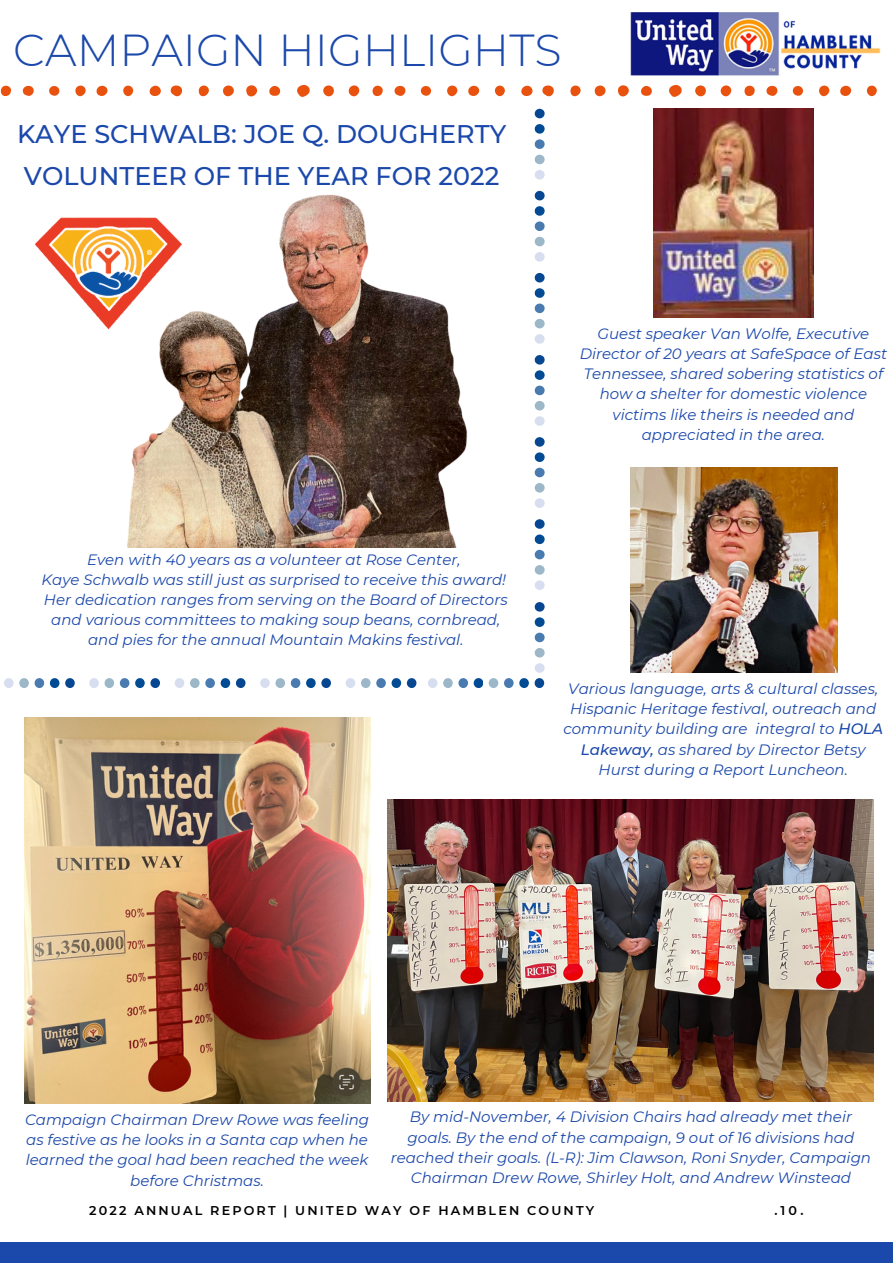
<style>
.page{position:relative;width:893px;height:1264px;background:#fff}
.page>*{position:absolute;margin:0;border:0;box-sizing:border-box;transform-origin:0 0}
.t1{font:300 44.7px "Montserrat";color:#1b48ab}
.t2{font:500 25.5px/41.5px "Montserrat";color:#1b48ab}
.t3{font:italic 15px/20.2px "Montserrat";color:#1b48ab;text-align:center}
.t4{font:600 12.75px "Montserrat";letter-spacing:.17em;color:#000}
.s1{font-weight:500}
</style>
<div class="page">
<svg style="left:170px;top:85px;width:12px;height:11px"></svg>
<div style="left:246px;top:85px;width:11px;height:11px;background:#e9510e;border-radius:50%"></div>
<div style="left:223px;top:86px;width:11px;height:10px;background:#e9510e;border-radius:50%"></div>
<svg style="left:149px;top:86px;width:12px;height:10px"></svg>
<div style="left:96px;top:86px;width:12px;height:10px;background:#e9510e;border-radius:50%"></div>
<svg style="left:22px;top:86px;width:12px;height:10px"></svg>
<div style="left:199px;top:86px;width:10px;height:10px;background:#e9510e;border-radius:5px"></div>
<svg style="left:269px;top:86px;width:12px;height:10px"></svg>
<div style="left:75px;top:86px;width:11px;height:10px;background:#e9510e;border-radius:50%"></div>
<div style="left:1px;top:86px;width:10px;height:10px;background:#e9510e;border-radius:5px"></div>
<svg style="left:123px;top:86px;width:10px;height:10px"></svg>
<div style="left:49px;top:86px;width:10px;height:10px;background:#e9510e;border-radius:50%"></div>
<svg style="left:297px;top:85px;width:13px;height:12px"></svg>
<svg style="left:542px;top:85px;width:12px;height:11px"></svg>
<div style="left:617px;top:85px;width:11px;height:11px;background:#e9510e;border-radius:50%"></div>
<div style="left:594px;top:86px;width:11px;height:10px;background:#e9510e;border-radius:50%"></div>
<div style="left:323px;top:85px;width:11px;height:11px;background:#e9510e;border-radius:50%"></div>
<svg style="left:521px;top:86px;width:11px;height:10px"></svg>
<div style="left:348px;top:85px;width:11px;height:11px;background:#e9510e;border-radius:50%"></div>
<div style="left:468px;top:86px;width:11px;height:10px;background:#e9510e;border-radius:50%"></div>
<svg style="left:394px;top:86px;width:12px;height:10px"></svg>
<div style="left:570px;top:86px;width:10px;height:10px;background:#e9510e;border-radius:5px"></div>
<svg style="left:641px;top:86px;width:11px;height:10px"></svg>
<div style="left:447px;top:86px;width:10px;height:10px;background:#e9510e;border-radius:50%"></div>
<div style="left:372px;top:86px;width:11px;height:10px;background:#e9510e;border-radius:5px"></div>
<svg style="left:495px;top:86px;width:10px;height:10px"></svg>
<div style="left:421px;top:86px;width:10px;height:10px;background:#e9510e;border-radius:50%"></div>
<svg style="left:669px;top:85px;width:13px;height:12px"></svg>
<div style="left:695px;top:85px;width:10px;height:11px;background:#e9510e;border-radius:50%"></div>
<div style="left:720px;top:85px;width:11px;height:11px;background:#e9510e;border-radius:50%"></div>
<div style="left:840px;top:86px;width:11px;height:10px;background:#e9510e;border-radius:50%"></div>
<svg style="left:766px;top:86px;width:11px;height:10px"></svg>
<div style="left:819px;top:86px;width:10px;height:10px;background:#e9510e;border-radius:50%"></div>
<div style="left:744px;top:86px;width:10px;height:10px;background:#e9510e;border-radius:5px"></div>
<svg style="left:866px;top:86px;width:10px;height:10px"></svg>
<div style="left:792px;top:86px;width:11px;height:10px;background:#e9510e;border-radius:50%"></div>
<img style="left:24px;top:717px;width:346px;height:386px">
<img style="left:388px;top:799px;width:485px;height:302px">
<img style="left:630px;top:467px;width:207px;height:205px">
<div style="left:0;top:1242px;width:892px;height:20px;background:#1b48ab"></div>
<img style="left:653px;top:109px;width:160px;height:209px">
<img style="left:127px;top:194px;width:341px;height:354px">
<svg style="left:534px;top:109px;width:10px;height:9px"></svg>
<svg style="left:534px;top:124px;width:10px;height:25px"></svg>
<svg style="left:534px;top:170px;width:10px;height:9px"></svg>
<svg style="left:534px;top:155px;width:10px;height:9px"></svg>
<svg style="left:534px;top:191px;width:10px;height:9px"></svg>
<svg style="left:534px;top:206px;width:10px;height:25px"></svg>
<svg style="left:534px;top:252px;width:10px;height:10px"></svg>
<svg style="left:534px;top:237px;width:10px;height:9px"></svg>
<svg style="left:534px;top:273px;width:10px;height:9px"></svg>
<svg style="left:534px;top:288px;width:10px;height:25px"></svg>
<svg style="left:535px;top:334px;width:9px;height:10px"></svg>
<svg style="left:534px;top:319px;width:10px;height:9px"></svg>
<svg style="left:534px;top:355px;width:10px;height:9px"></svg>
<svg style="left:534px;top:370px;width:10px;height:25px"></svg>
<svg style="left:535px;top:416px;width:9px;height:10px"></svg>
<svg style="left:534px;top:401px;width:10px;height:9px"></svg>
<svg style="left:534px;top:437px;width:10px;height:9px"></svg>
<svg style="left:534px;top:452px;width:10px;height:25px"></svg>
<svg style="left:535px;top:498px;width:9px;height:10px"></svg>
<svg style="left:534px;top:483px;width:10px;height:9px"></svg>
<svg style="left:534px;top:519px;width:10px;height:40px"></svg>
<svg style="left:535px;top:580px;width:9px;height:10px"></svg>
<svg style="left:534px;top:565px;width:10px;height:9px"></svg>
<svg style="left:534px;top:602px;width:10px;height:9px"></svg>
<svg style="left:534px;top:617px;width:10px;height:25px"></svg>
<svg style="left:534px;top:648px;width:10px;height:9px"></svg>
<svg style="left:519px;top:663px;width:25px;height:25px"></svg>
<svg style="left:504px;top:678px;width:9px;height:10px"></svg>
<svg style="left:50px;top:678px;width:25px;height:10px"></svg>
<svg style="left:35px;top:678px;width:9px;height:10px"></svg>
<svg style="left:4px;top:678px;width:25px;height:10px"></svg>
<svg style="left:135px;top:678px;width:25px;height:10px"></svg>
<svg style="left:120px;top:678px;width:9px;height:10px"></svg>
<svg style="left:89px;top:678px;width:25px;height:10px"></svg>
<svg style="left:236px;top:678px;width:9px;height:10px"></svg>
<svg style="left:175px;top:678px;width:9px;height:10px"></svg>
<svg style="left:190px;top:678px;width:40px;height:10px"></svg>
<svg style="left:306px;top:678px;width:25px;height:10px"></svg>
<svg style="left:291px;top:678px;width:9px;height:10px"></svg>
<svg style="left:260px;top:678px;width:25px;height:10px"></svg>
<svg style="left:407px;top:678px;width:9px;height:10px"></svg>
<svg style="left:376px;top:678px;width:25px;height:10px"></svg>
<svg style="left:345px;top:678px;width:10px;height:10px"></svg>
<svg style="left:361px;top:678px;width:9px;height:10px"></svg>
<svg style="left:428px;top:678px;width:9px;height:10px"></svg>
<svg style="left:443px;top:678px;width:55px;height:10px"></svg>
<img style="left:34px;top:197px;width:167px;height:151px">
<img style="left:631px;top:13px;width:249px;height:63px">
<h1 class="t1" style="left:13px;top:23px;width:550px">CAMPAIGN HIGHLIGHTS</h1>
<h2 class="t2" style="left:17px;top:113px;width:490px">KAYE SCHWALB: JOE Q. DOUGHERTY<br>VOLUNTEER OF THE YEAR FOR 2022</h2>
<p class="t3" style="left:42px;top:549px;width:467px">Even with 40 years as a volunteer at Rose Center,<br>Kaye Schwalb was still just as surprised to receive this award!<br>Her dedication ranges from serving on the Board of Directors and various committees to making soup beans, cornbread, and pies for the annual Mountain Makins festival.</p>
<p class="t3" style="left:579px;top:323px;width:309px">Guest speaker Van Wolfe, Executive Director of 20 years at SafeSpace of East Tennessee, shared sobering statistics of how a shelter for domestic violence victims like theirs is needed and appreciated in the area.</p>
<p class="t3" style="left:563px;top:678px;width:321px">Various language, arts &amp; cultural classes, Hispanic Heritage festival, outreach and community building are integral to <span class="s1">HOLA Lakeway,</span> as shared by Director Betsy Hurst during a Report Luncheon.</p>
<p class="t3" style="left:25px;top:1109px;width:345px">Campaign Chairman Drew Rowe was feeling as festive as he looks in a Santa cap when he learned the goal had been reached the week before Christmas.</p>
<p class="t3" style="left:391px;top:1106px;width:481px">By mid-November, 4 Division Chairs had already met their goals. By the end of the campaign, 9 out of 16 divisions had reached their goals. (L-R): Jim Clawson, Roni Snyder, Campaign Chairman Drew Rowe, Shirley Holt, and Andrew Winstead</p>
<p class="t4" style="left:89px;top:1202px;width:506px">2022 ANNUAL REPORT | UNITED WAY OF HAMBLEN COUNTY</p>
<p class="t4" style="left:774px;top:1202px;width:31px">.10.</p>
</div>
